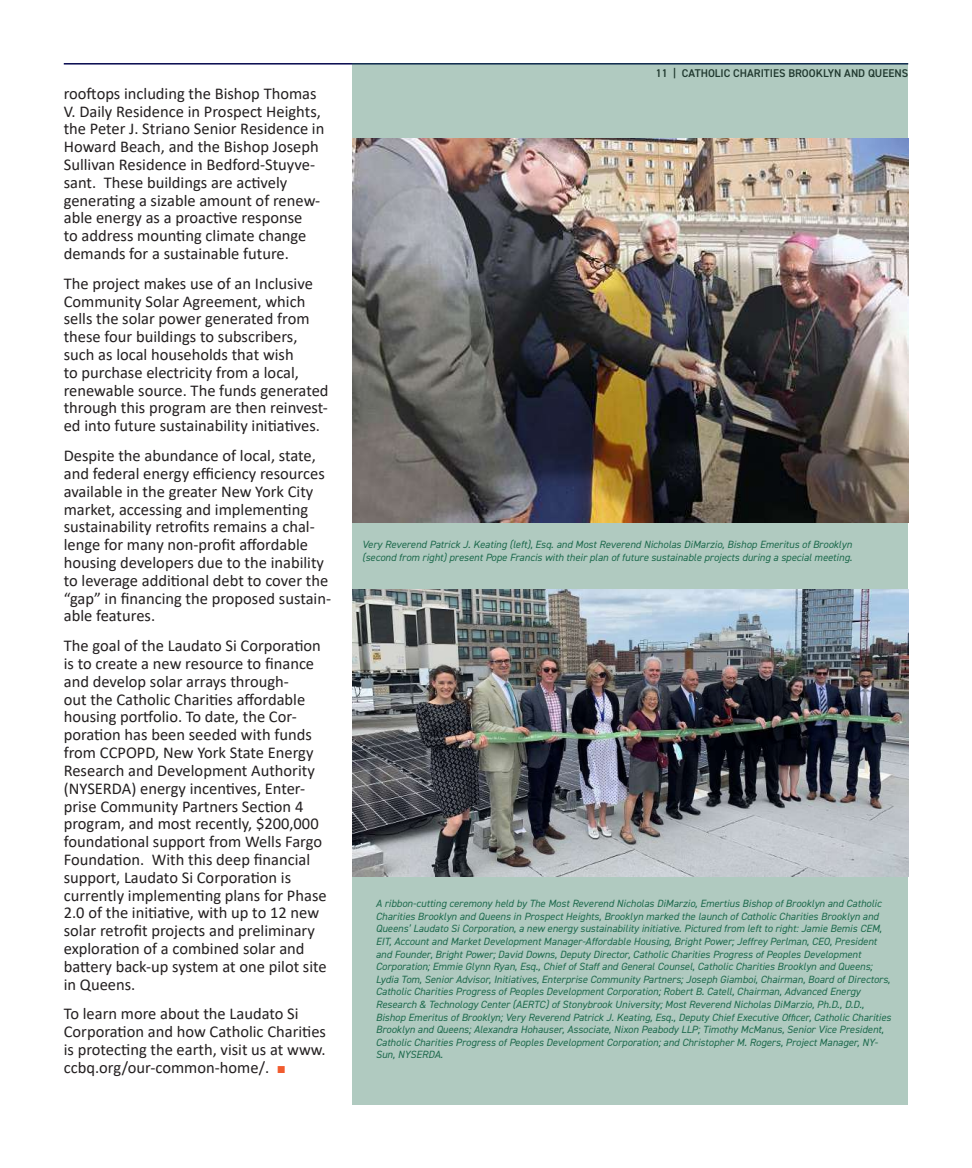
<style>
.page{position:relative;width:972px;height:1168px;background:#fff}
.page>*{position:absolute;margin:0;border:0;box-sizing:border-box;transform-origin:0 0}
.t1{font:16.5px/17.9px "Calibri";color:#231f20}
.t2{font:600 11.25px "DIN2014";color:#231f20}
.t3{font:italic 10.5px/12.6px "DIN2014";color:#1e6a4d}
.s1{font-family:"Monotype Corsiva";font-size:15px;color:#f15b2e}
</style>
<div class="page">
<hr style="left:64px;top:63px;width:844px;height:2px;background:#05074e">
<div style="left:352px;top:63px;width:556px;height:1041px;background:#b0cac0"></div>
<img style="left:352px;top:589px;width:556px;height:287px">
<img style="left:352px;top:138px;width:556px;height:384px">
<p class="t1" style="left:64px;top:84px;width:262px">rooftops including the Bishop Thomas V. Daily Residence in Prospect Heights, the Peter J. Striano Senior Residence in Howard Beach, and the Bishop Joseph Sullivan Residence in Bedford-Stuyve&shy;sant. These buildings are actively generating a sizable amount of renew&shy;able energy as a proactive response<br>to address mounting climate change demands for a sustainable future.</p>
<p class="t1" style="left:64px;top:274px;width:266px">The project makes use of an Inclusive Community Solar Agreement, which sells the solar power generated from these four buildings to subscribers, such as local households that wish<br>to purchase electricity from a local, renewable source. The funds generated through this program are then reinvest&shy;ed into future sustainability initiatives.</p>
<p class="t1" style="left:64px;top:446px;width:269px">Despite the abundance of local, state, and federal energy efficiency resources available in the greater New York City market, accessing and implementing sustainability retrofits remains a chal&shy;lenge for many non-profit affordable housing developers due to the inability to leverage additional debt to cover the “gap” in financing the proposed sustain&shy;able features.</p>
<p class="t1" style="left:64px;top:636px;width:265px">The goal of the Laudato Si Corporation is to create a new resource to finance and develop solar arrays through-<br>out the Catholic Charities affordable housing portfolio. To date, the Cor&shy;poration has been seeded with funds from CCPOPD, New York State Energy Research and Development Authority (NYSERDA) energy incentives, Enter&shy;prise Community Partners Section 4 program, and most recently, $200,000 foundational support from Wells Fargo Foundation. With this deep financial support, Laudato Si Corporation is currently implementing plans for Phase 2.0 of the initiative, with up to 12 new solar retrofit projects and preliminary exploration of a combined solar and battery back-up system at one pilot site in Queens.</p>
<p class="t1" style="left:64px;top:1004px;width:264px">To learn more about the Laudato Si Corporation and how Catholic Charities is protecting the earth, visit us at www. ccbq.org/our-common-home/. <span class="s1">■</span></p>
<p class="t2" style="left:656px;top:65px;width:254px">11 | CATHOLIC CHARITIES BROOKLYN AND QUEENS</p>
<p class="t3" style="left:362px;top:538px;width:492px">Very Reverend Patrick J. Keating (left), Esq. and Most Reverend Nicholas DiMarzio, Bishop Emeritus of Brooklyn (second from right) present Pope Francis with their plan of future sustainable projects during a special meeting.</p>
<p class="t3" style="left:376px;top:897px;width:517px">A ribbon-cutting ceremony held by The Most Reverend Nicholas DiMarzio, Emertius Bishop of Brooklyn and Catholic Charities Brooklyn and Queens in Prospect Heights, Brooklyn marked the launch of Catholic Charities Brooklyn and Queens’ Laudato Si Corporation, a new energy sustainability initiative. Pictured from left to right: Jamie Bemis CEM, EIT, Account and Market Development Manager-Affordable Housing, Bright Power; Jeffrey Perlman, CEO, President and Founder, Bright Power; David Downs, Deputy Director, Catholic Charities Progress of Peoples Development Corporation; Emmie Glynn Ryan, Esq., Chief of Staff and General Counsel, Catholic Charities Brooklyn and Queens; Lydia Tom, Senior Advisor, Initiatives, Enterprise Community Partners; Joseph Giamboi, Chairman, Board of Directors, Catholic Charities Progress of Peoples Development Corporation; Robert B. Catell, Chairman, Advanced Energy Research &amp; Technology Center (AERTC) of Stonybrook University; Most Reverend Nicholas DiMarzio, Ph.D., D.D., Bishop Emeritus of Brooklyn; Very Reverend Patrick J. Keating, Esq., Deputy Chief Executive Officer, Catholic Charities Brooklyn and Queens; Alexandra Hohauser, Associate, Nixon Peabody LLP; Timothy McManus, Senior Vice President, Catholic Charities Progress of Peoples Development Corporation; and Christopher M. Rogers, Project Manager, NY-Sun, NYSERDA.</p>
</div>
